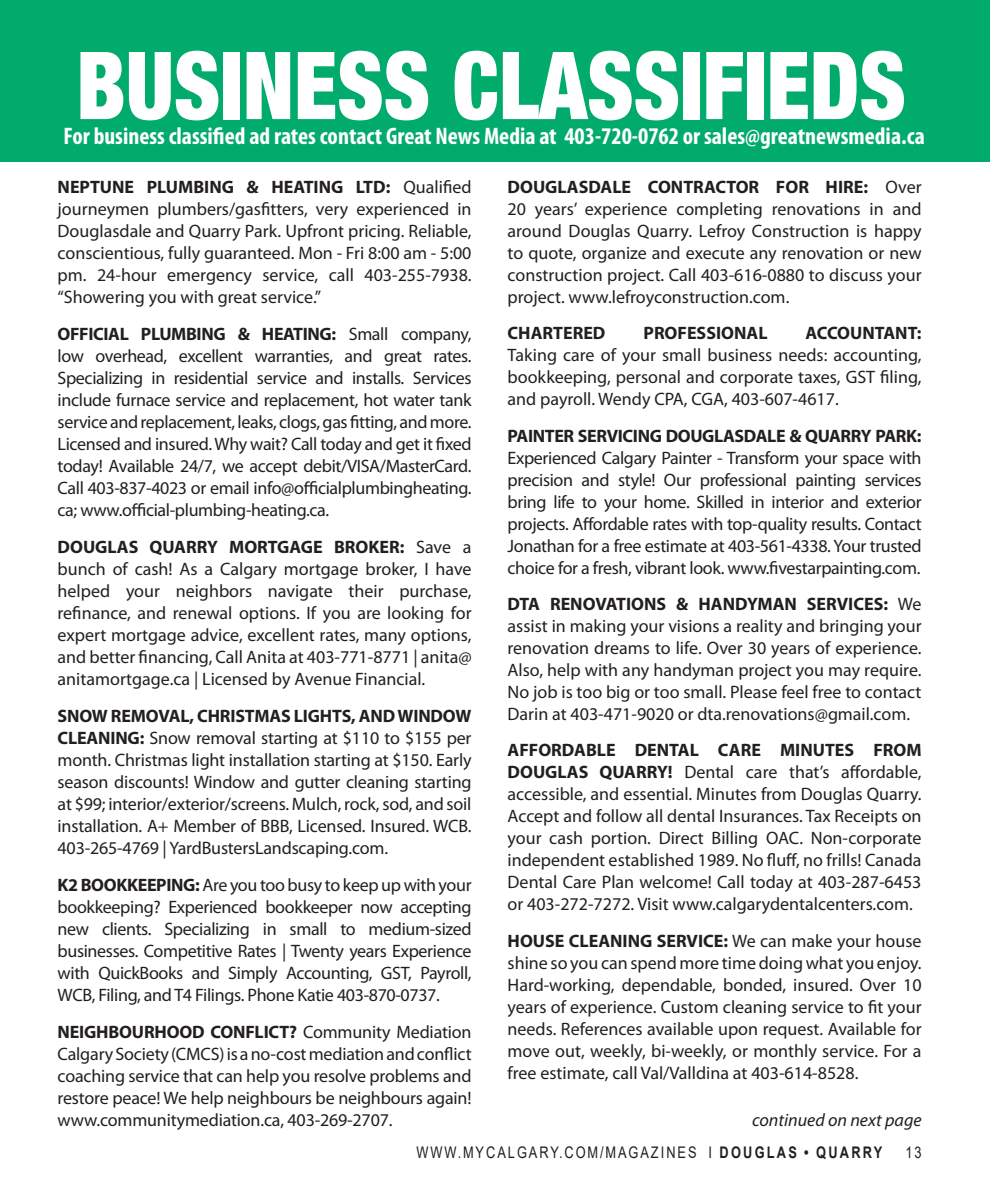
<style>
.page{position:relative;width:990px;height:1188px;background:#fff}
.page>*{position:absolute;margin:0;border:0;box-sizing:border-box;transform-origin:0 0}
.t1{font:900 condensed 94px "Helvetica Neue LT Std";color:#fff;scale:.92 1}
.t2{font:700 condensed 24px "Myriad Pro";color:#fff}
.Body_text{font:18px/22px "Myriad Pro";letter-spacing:-.005em;color:#231f20;text-align:justify}
.Body_text-2{font:700 18px "Myriad Pro";color:#231f20}
.Body_text-3{font:italic 18px "Myriad Pro";color:#231f20}
.t3{font:16px "Arial";letter-spacing:.155em;color:#231f20;scale:.8 1}
.s1{font-weight:700}
</style>
<div class="page">
<div style="left:0;top:0;width:990px;height:162px;background:#00ab6b"></div>
<p class="t1" style="left:76px;top:28px;width:903px">BUSINESS CLASSIFIEDS</p>
<p class="t2" style="left:64px;top:121px;width:863px">For business classified ad rates contact Great News Media at 403-720-0762 or sales@greatnewsmedia.ca</p>
<p class="Body_text" style="left:58px;top:175px;width:416px"><span class="s1">NEPTUNE PLUMBING &amp; HEATING LTD:</span> Qualified journeymen plumbers/gasfitters, very experienced in Douglasdale and Quarry Park. Upfront pricing. Reliable, conscientious, fully guaranteed. Mon - Fri 8:00 am - 5:00 pm. 24-hour emergency service, call 403-255-7938. “Showering you with great service.”</p>
<p class="Body_text" style="left:58px;top:322px;width:416px"><span class="s1">OFFICIAL PLUMBING &amp; HEATING:</span> Small company, low overhead, excellent warranties, and great rates.<br>Specializing in residential service and installs. Services include furnace service and replacement, hot water tank service and replacement, leaks, clogs, gas fitting, and more.<br>Licensed and insured. Why wait? Call today and get it fixed today! Available 24/7, we accept debit/VISA/MasterCard.<br>Call 403-837-4023 or email info@officialplumbingheating. ca; www.official-plumbing-heating.ca.</p>
<p class="Body_text" style="left:58px;top:536px;width:416px"><span class="s1">DOUGLAS QUARRY MORTGAGE BROKER:</span> Save a bunch of cash! As a Calgary mortgage broker, I have helped your neighbors navigate their purchase, refinance, and renewal options. If you are looking for expert mortgage advice, excellent rates, many options, and better financing, Call Anita at 403-771-8771 | anita@ anitamortgage.ca | Licensed by Avenue Financial.</p>
<p class="Body_text" style="left:58px;top:705px;width:416px"><span class="s1">SNOW REMOVAL, CHRISTMAS LIGHTS, AND WINDOW CLEANING:</span> Snow removal starting at $110 to $155 per month. Christmas light installation starting at $150. Early season discounts! Window and gutter cleaning starting at $99; interior/exterior/screens. Mulch, rock, sod, and soil installation. A+ Member of BBB, Licensed. Insured. WCB.<br>403-265-4769 | YardBustersLandscaping.com.</p>
<p class="Body_text" style="left:58px;top:874px;width:416px"><span class="s1">K2 BOOKKEEPING:</span> Are you too busy to keep up with your bookkeeping? Experienced bookkeeper now accepting new clients. Specializing in small to medium-sized businesses. Competitive Rates | Twenty years Experience with QuickBooks and Simply Accounting, GST, Payroll, WCB, Filing, and T4 Filings. Phone Katie 403-870-0737.</p>
<p class="Body_text" style="left:58px;top:1020px;width:416px"><span class="s1">NEIGHBOURHOOD CONFLICT?</span> Community Mediation Calgary Society (CMCS) is a no-cost mediation and conflict coaching service that can help you resolve problems and restore peace! We help neighbours be neighbours again! www.communitymediation.ca, 403-269-2707.</p>
<p class="Body_text" style="left:508px;top:175px;width:416px"><span class="s1">DOUGLASDALE CONTRACTOR FOR HIRE:</span> Over 20 years’ experience completing renovations in and around Douglas Quarry. Lefroy Construction is happy to quote, organize and execute any renovation or new construction project. Call 403-616-0880 to discuss your project. www.lefroyconstruction.com.</p>
<p class="Body_text-2" style="left:508px;top:321px;width:99px">CHARTERED</p>
<p class="Body_text-2" style="left:644px;top:321px;width:125px">PROFESSIONAL</p>
<p class="Body_text" style="left:508px;top:322px;width:416px;text-indent:298px"><span class="s1">ACCOUNTANT:<br></span>Taking care of your small business needs: accounting, bookkeeping, personal and corporate taxes, GST filing, and payroll. Wendy CPA, CGA, 403-607-4617.</p>
<p class="Body_text" style="left:508px;top:424px;width:416px"><span class="s1">PAINTER SERVICING DOUGLASDALE &amp; QUARRY PARK:<br></span>Experienced Calgary Painter - Transform your space with precision and style! Our professional painting services bring life to your home. Skilled in interior and exterior projects. Affordable rates with top-quality results. Contact Jonathan for a free estimate at 403-561-4338. Your trusted choice for a fresh, vibrant look. www.fivestarpainting.com.</p>
<p class="Body_text" style="left:508px;top:593px;width:416px"><span class="s1">DTA RENOVATIONS &amp; HANDYMAN SERVICES:</span> We assist in making your visions a reality and bringing your renovation dreams to life. Over 30 years of experience.<br>Also, help with any handyman project you may require.<br>No job is too big or too small. Please feel free to contact Darin at 403-471-9020 or dta.renovations@gmail.com.</p>
<p class="Body_text" style="left:508px;top:739px;width:416px"><span class="s1">AFFORDABLE DENTAL CARE MINUTES FROM DOUGLAS QUARRY!</span> Dental care that’s affordable, accessible, and essential. Minutes from Douglas Quarry.<br>Accept and follow all dental Insurances. Tax Receipts on your cash portion. Direct Billing OAC. Non-corporate independent established 1989. No fluff, no frills! Canada Dental Care Plan welcome! Call today at 403-287-6453 or 403-272-7272. Visit www.calgarydentalcenters.com.</p>
<p class="Body_text" style="left:508px;top:929px;width:416px"><span class="s1">HOUSE CLEANING SERVICE:</span> We can make your house shine so you can spend more time doing what you enjoy.<br>Hard-working, dependable, bonded, insured. Over 10 years of experience. Custom cleaning service to fit your needs. References available upon request. Available for move out, weekly, bi-weekly, or monthly service. For a free estimate, call Val/Valldina at 403-614-8528.</p>
<p class="Body_text-3" style="left:752px;top:1109px;width:171px">continued on next page</p>
<p class="t3" style="left:416px;top:1141px;width:584px">WWW.MYCALGARY.COM/MAGAZINES I <span class="s1">DOUGLAS • QUARRY</span></p>
<p class="t3" style="left:906px;top:1141px;width:22px">13</p>
</div>
